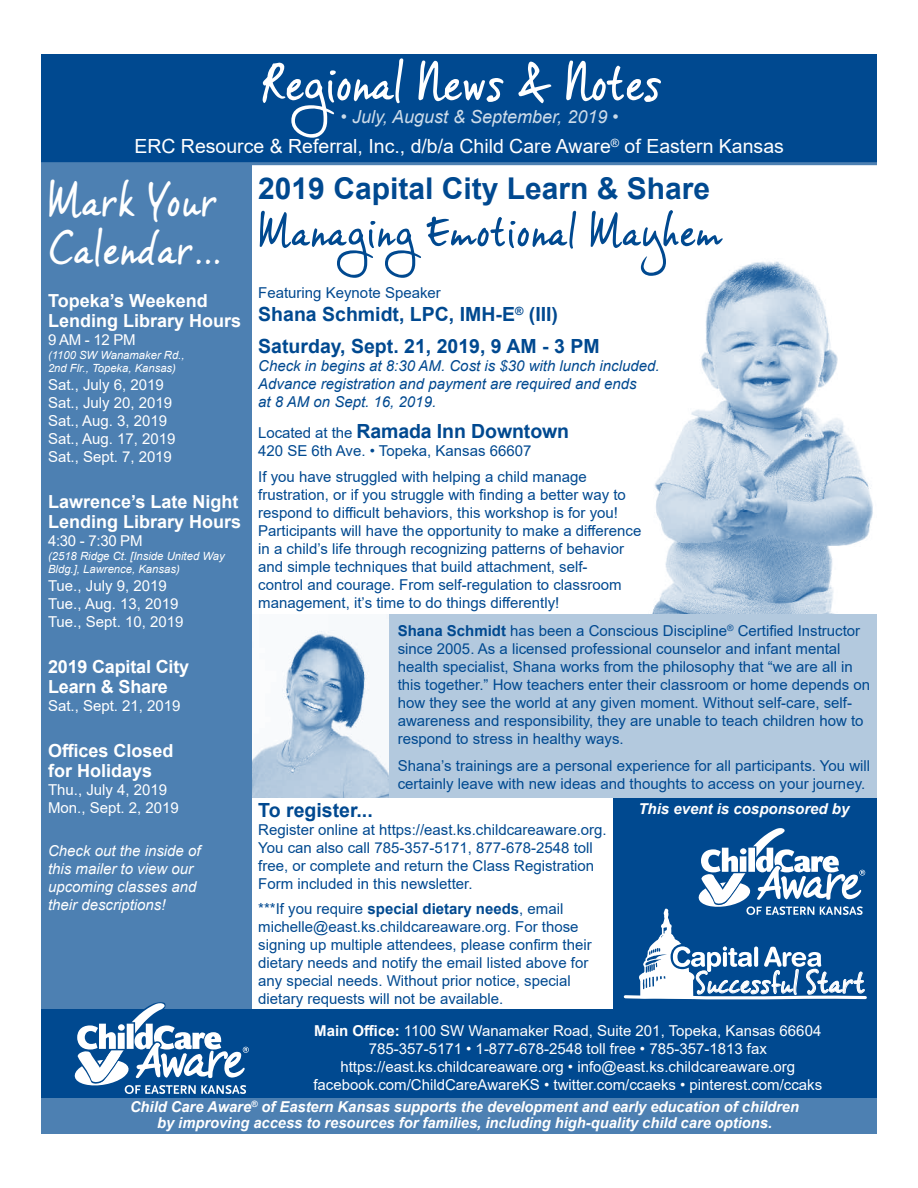
<style>
.page{position:relative;width:918px;height:1188px;background:#fff}
.page>*{position:absolute;margin:0;border:0;box-sizing:border-box;transform-origin:0 0}
.t1{font:46.5px/48px "Vince Hand II";color:#fff}
.t2{font:700 30px "Arial";color:#004990}
.t3{font:29.85px "Vince Hand II";letter-spacing:-.01em;color:#fff}
.t4{font:700 19.5px/32.1px "Arial";color:#004990}
.t5{font:19.5px "Arial";color:#fff}
.t6{font:700 18px/20.2px "Arial";color:#fff}
.t7{font:italic 18px "Arial";color:#ccdbe9}
.t8{font:15px/18px "Arial";color:#004990}
.t9{font:15px/18px "Arial";color:#fff}
.t10{font:italic 700 15px/16.5px "Arial";color:#fff;text-align:center}
.t11{font:italic 15px/18px "Arial";color:#004990}
.t12{font:italic 15px/18px "Arial";color:#fff}
.t13{font:italic 11.25px/13.5px "Arial";color:#fff}
.s1{font-weight:400;font-size:15px}
.s2{font-weight:700}
.s3{font-size:32.25px}
</style>
<div class="page">
<div style="left:614px;top:708px;width:263px;height:331px;background:#004990"></div>
<img style="left:636px;top:261px;width:241px;height:354px">
<div style="left:196px;top:615px;width:697px;height:183px;background:#b3c9de"></div>
<img style="left:252px;top:615px;width:136px;height:183px">
<div style="left:28px;top:154px;width:224px;height:936px;background:#4d80b2"></div>
<div style="left:26px;top:54px;width:864px;height:110px;background:#004990"></div>
<svg style="left:263px;top:58px;width:398px;height:80px"></svg>
<hr style="left:26px;top:162px;width:869px;height:3px;background:#4d80b2">
<div style="left:19px;top:1093px;width:871px;height:41px;background:#4d80b2"></div>
<div style="left:22px;top:1010px;width:870px;height:88px;background:#004990"></div>
<svg style="left:72px;top:1002px;width:177px;height:92px"></svg>
<div style="left:877px;top:0;width:26px;height:1188px;background:#fff"></div>
<svg style="left:623px;top:828px;width:244px;height:172px"></svg>
<svg style="left:754px;top:947px;width:4px;height:20px"></svg>
<div style="left:0;top:0;width:40px;height:1188px;background:#fff"></div>
<svg style="left:260px;top:210px;width:463px;height:68px"></svg>
<p class="t7" style="left:341px;top:105px;width:279px">• July, August &amp; September, 2019 •</p>
<h3 class="t5" style="left:134px;top:133px;width:651px">ERC Resource &amp; Referral, Inc., d/b/a Child Care Aware<sup>®</sup> of Eastern Kansas</h3>
<h1 class="t1" style="left:48px;top:175px;width:174px">Mark Your<br>Calendar...</h1>
<p class="t6" style="left:48px;top:291px;width:195px">Topeka’s Weekend<br>Lending Library Hours</p>
<p class="t9" style="left:48px;top:331px;width:89px">9 AM - 12 PM</p>
<p class="t13" style="left:48px;top:348px;width:138px">(1100 SW Wanamaker Rd.,<br>2nd Flr., Topeka, Kansas)</p>
<p class="t9" style="left:48px;top:376px;width:129px">Sat., July 6, 2019<br>Sat., July 20, 2019<br>Sat., Aug. 3, 2019<br>Sat., Aug. 17, 2019<br>Sat., Sept. 7, 2019</p>
<p class="t6" style="left:48px;top:492px;width:195px">Lawrence’s Late Night<br>Lending Library Hours</p>
<p class="t9" style="left:48px;top:532px;width:96px">4:30 - 7:30 PM</p>
<p class="t13" style="left:48px;top:549px;width:178px">(2518 Ridge Ct. [Inside United Way<br>Bldg.], Lawrence, Kansas)</p>
<p class="t9" style="left:48px;top:577px;width:137px">Tue., July 9, 2019<br>Tue., Aug. 13, 2019<br>Tue., Sept. 10, 2019</p>
<p class="t6" style="left:48px;top:657px;width:143px">2019 Capital City<br>Learn &amp; Share</p>
<p class="t9" style="left:48px;top:697px;width:134px">Sat., Sept. 21, 2019</p>
<p class="t6" style="left:48px;top:740px;width:127px">Offices Closed for Holidays</p>
<p class="t9" style="left:48px;top:781px;width:132px">Thu., July 4, 2019<br>Mon., Sept. 2, 2019</p>
<p class="t12" style="left:48px;top:842px;width:154px">Check out the inside of this mailer to view our upcoming classes and their descriptions!</p>
<h2 class="t2" style="left:258px;top:167px;width:453px">2019 Capital City Learn &amp; Share</h2>
<p class="t8" style="left:258px;top:284px;width:184px">Featuring Keynote Speaker</p>
<h3 class="t4" style="left:258px;top:299px;width:343px">Shana Schmidt, LPC, IMH-E<sup>®</sup> (III)<br>Saturday, Sept. 21, 2019, 9 AM - 3 PM</h3>
<p class="t11" style="left:258px;top:357px;width:403px">Check in begins at 8:30 AM. Cost is $30 with lunch included.<br>Advance registration and payment are required and ends<br>at 8 AM on Sept. 16, 2019.</p>
<h3 class="t4" style="left:258px;top:415px;width:312px"><span class="s1">Located at the</span> Ramada Inn Downtown</h3>
<p class="t8" style="left:258px;top:437px;width:330px;line-height:26.7px">420 SE 6th Ave. • Topeka, Kansas 66607<br>If you have struggled with helping a child manage</p>
<p class="t8" style="left:258px;top:486px;width:385px">frustration, or if you struggle with finding a better way to respond to difficult behaviors, this workshop is for you!<br>Participants will have the opportunity to make a difference in a child’s life through recognizing patterns of behavior and simple techniques that build attachment, self-<br>control and courage. From self-regulation to classroom management, it’s time to do things differently!</p>
<p class="t8" style="left:398px;top:622px;width:474px"><span class="s2">Shana Schmidt</span> has been a Conscious Discipline<sup>®</sup> Certified Instructor since 2005. As a licensed professional counselor and infant mental health specialist, Shana works from the philosophy that “we are all in this together.” How teachers enter their classroom or home depends on how they see the world at any given moment. Without self-care, self&shy;awareness and responsibility, they are unable to teach children how to respond to stress in healthy ways.</p>
<p class="t8" style="left:398px;top:757px;width:474px">Shana’s trainings are a personal experience for all participants. You will certainly leave with new ideas and thoughts to access on your journey.</p>
<h3 class="t4" style="left:258px;top:794px;width:116px">To register...</h3>
<p class="t8" style="left:258px;top:820px;width:350px">Register online at https://east.ks.childcareaware.org.<br>You can also call 785-357-5171, 877-678-2548 toll free, or complete and return the Class Registration Form included in this newsletter.</p>
<p class="t8" style="left:258px;top:899px;width:335px">***If you require <span class="s2">special dietary needs</span>, email michelle@east.ks.childcareaware.org. For those signing up multiple attendees, please confirm their dietary needs and notify the email listed above for any special needs. Without prior notice, special dietary requests will not be available.</p>
<p class="t10" style="left:638px;top:800px;width:212px">This event is cosponsored by</p>
<h3 class="t3" style="left:695px;top:964px;width:171px">Successful <span class="s3">Start</span></h3>
<p class="t9" style="left:313px;top:1022px;width:510px;text-align:center"><span class="s2">Main Office:</span> 1100 SW Wanamaker Road, Suite 201, Topeka, Kansas 66604<br>785-357-5171 • 1-877-678-2548 toll free • 785-357-1813 fax https://east.ks.childcareaware.org • info@east.ks.childcareaware.org facebook.com/ChildCareAwareKS • twitter.com/ccaeks • pinterest.com/ccaks</p>
<p class="t10" style="left:130px;top:1099px;width:671px">Child Care Aware<sup>®</sup> of Eastern Kansas supports the development and early education of children by improving access to resources for families, including high-quality child care options.</p>
</div>
